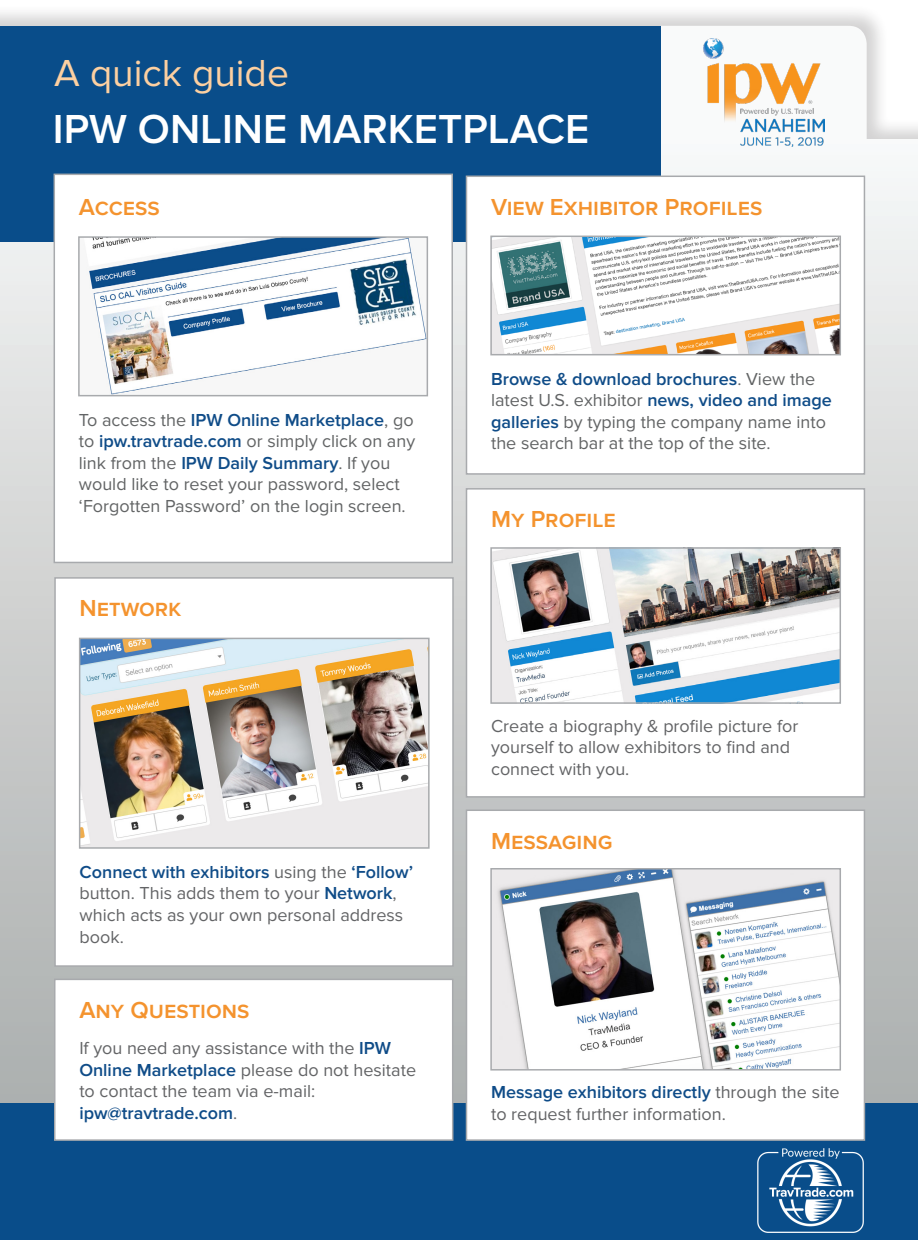
<style>
.page{position:relative;width:918px;height:1240px;background:#fff}
.page>*{position:absolute;margin:0;border:0;box-sizing:border-box;transform-origin:0 0}
.t1{font:600 42px "Proxima Nova";color:#fff}
.t2{font:39px "Proxima Nova";color:#fdd0a1}
.t3{font:600 24px "Proxima Nova";color:#f4932e}
.t4{font:18px/21.6px "Proxima Nova";color:#636466}
.t5{font:18px/21.6px "Proxima Nova";color:#626465}
.t6{font:600 18px "Proxima Nova";color:#0f4c88}
.s1{font-weight:600;color:#0f4c88}
.s2{color:#636466}
.s3{font-weight:400;color:#636466}
</style>
<div class="page">
<div style="left:0;top:3px;width:918px;height:1110px;background:#231f20;opacity:.2"></div>
<svg style="left:661px;top:26px;width:206px;height:114px"></svg>
<div style="left:0;top:140px;width:918px;height:969px;background:linear-gradient(to bottom,#f6f7f7,#aaadac)"></div>
<div style="left:0;top:26px;width:661px;height:216px;background:#094d8a"></div>
<div style="left:0;top:1104px;width:918px;height:136px;background:#094d8a"></div>
<img style="left:758px;top:1148px;width:106px;height:84px">
<img style="left:704px;top:39px;width:121px;height:107px">
<div style="left:54px;top:174px;width:399px;height:389px;background:#fff;border:2px solid #a8aaad"></div>
<img style="left:89px;top:239px;width:336px;height:154px">
<div style="left:78px;top:236px;width:350px;height:160px;border:2px solid #a8aaad"></div>
<div style="left:466px;top:176px;width:399px;height:299px;background:#fff;border:2px solid #a8aaad"></div>
<img style="left:493px;top:239px;width:345px;height:113px">
<div style="left:490px;top:236px;width:351px;height:119px;border:2px solid #a8aaad"></div>
<div style="left:54px;top:577px;width:400px;height:390px;background:#fff;border:2px solid #a8aaad"></div>
<img style="left:82px;top:641px;width:345px;height:205px">
<div style="left:79px;top:638px;width:351px;height:211px;border:2px solid #a8aaad"></div>
<div style="left:466px;top:488px;width:399px;height:309px;background:#fff;border:2px solid #a8aaad"></div>
<img style="left:493px;top:550px;width:345px;height:151px">
<div style="left:490px;top:547px;width:351px;height:157px;border:2px solid #a8aaad"></div>
<div style="left:54px;top:978px;width:399px;height:163px;background:#fff;border:2px solid #a8aaad"></div>
<div style="left:466px;top:809px;width:399px;height:332px;background:#fff;border:2px solid #a8aaad"></div>
<img style="left:493px;top:871px;width:345px;height:196px">
<div style="left:490px;top:868px;width:351px;height:202px;border:2px solid #a8aaad"></div>
<p class="t2" style="left:54px;top:50px;width:236px">A quick guide</p>
<p class="t1" style="left:53px;top:105px;width:538px">IPW ONLINE MARKETPLACE</p>
<p class="t3" style="left:79px;top:193px;width:82px">Access</p>
<p class="t5" style="left:79px;top:409px;width:338px">To access the <span class="s1">IPW Online Marketplace</span>, go to <span class="s1">ipw.travtrade.com</span> or simply click on any link from <span class="s2">the</span> <span class="s1">IPW Daily Summary</span>. If you would like to reset your password, select ‘Forgotten Password’ on the login screen.</p>
<p class="t3" style="left:80px;top:594px;width:103px">Network</p>
<p class="t4" style="left:80px;top:861px;width:335px"><span class="s1">Connect with exhibitors</span> using the <span class="s1">‘Follow’ </span>button. This adds them to your <span class="s1">Network</span>, which acts as your own personal address book.</p>
<p class="t3" style="left:79px;top:996px;width:172px">Any Questions</p>
<p class="t4" style="left:79px;top:1037px;width:338px">If you need any assistance with the <span class="s1">IPW<br>Online Marketplace</span> please do not hesitate to contact the team via e-mail:</p>
<p class="t6" style="left:79px;top:1102px;width:159px">ipw@travtrade.com<span class="s3">.</span></p>
<p class="t3" style="left:491px;top:193px;width:273px">View Exhibitor Profiles</p>
<p class="t5" style="left:491px;top:368px;width:342px"><span class="s1">Browse &amp; download brochures</span>. View the latest U.S. exhibitor <span class="s1">news, video and image galleries</span> by typing the company name into the search bar at the top of the site.</p>
<p class="t3" style="left:491px;top:505px;width:126px">My Profile</p>
<p class="t4" style="left:491px;top:715px;width:309px">Create a biography &amp; profile picture for yourself to allow exhibitors to find and connect with you.</p>
<p class="t3" style="left:491px;top:827px;width:123px">Messaging</p>
<p class="t4" style="left:491px;top:1081px;width:350px"><span class="s1">Message exhibitors directly</span> through the site to request further information.</p>
</div>
